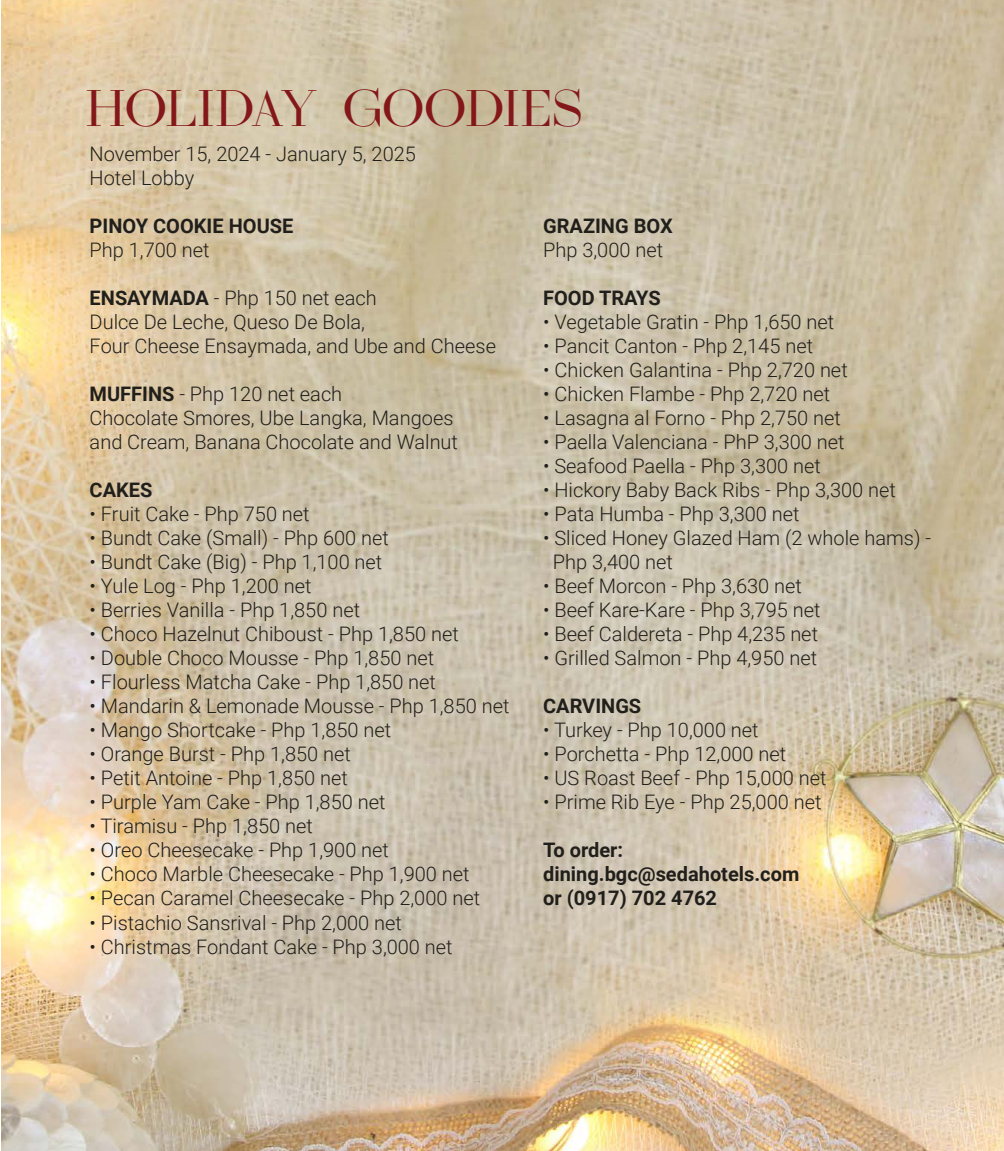
<style>
.page{position:relative;width:1004px;height:1151px;background:#fff}
.page>*{position:absolute;margin:0;border:0;box-sizing:border-box;transform-origin:0 0}
.t1{font:48px "Shamery";letter-spacing:-.02em;color:#841719}
.t2{font:300 20px/24px "Roboto";color:#211f1b}
.t3{font:700 20px/24px "Roboto";color:#211f1b}
.s1{font-weight:700}
</style>
<div class="page">
<img style="left:1px;top:0;width:1002px;height:1151px">
<h1 class="t1" style="left:85px;top:88px;width:499px">HOLIDAY GOODIES</h1>
<p class="t2" style="left:90px;top:142px;width:328px">November 15, 2024 - January 5, 2025<br>Hotel Lobby</p>
<p class="t3" style="left:90px;top:214px;width:205px">PINOY COOKIE HOUSE</p>
<p class="t2" style="left:90px;top:238px;width:121px">Php 1,700 net</p>
<p class="t2" style="left:90px;top:286px;width:408px"><span class="s1">ENSAYMADA</span> - Php 150 net each<br>Dulce De Leche, Queso De Bola,<br>Four Cheese Ensaymada, and Ube and Cheese</p>
<p class="t2" style="left:90px;top:382px;width:370px"><span class="s1">MUFFINS</span> - Php 120 net each<br>Chocolate Smores, Ube Langka, Mangoes and Cream, Banana Chocolate and Walnut</p>
<p class="t3" style="left:90px;top:478px;width:64px">CAKES</p>
<p class="t2" style="left:90px;top:502px;width:221px">• Fruit Cake - Php 750 net</p>
<p class="t2" style="left:90px;top:526px;width:301px">• Bundt Cake (Small) - Php 600 net</p>
<p class="t2" style="left:90px;top:550px;width:294px">• Bundt Cake (Big) - Php 1,100 net</p>
<p class="t2" style="left:90px;top:574px;width:223px">• Yule Log - Php 1,200 net</p>
<p class="t2" style="left:90px;top:598px;width:272px">• Berries Vanilla - Php 1,850 net</p>
<p class="t2" style="left:90px;top:622px;width:371px">• Choco Hazelnut Chiboust - Php 1,850 net</p>
<p class="t2" style="left:90px;top:646px;width:346px">• Double Choco Mousse - Php 1,850 net</p>
<p class="t2" style="left:90px;top:670px;width:348px">• Flourless Matcha Cake - Php 1,850 net</p>
<p class="t2" style="left:90px;top:694px;width:421px">• Mandarin &amp; Lemonade Mousse - Php 1,850 net</p>
<p class="t2" style="left:90px;top:718px;width:303px">• Mango Shortcake - Php 1,850 net</p>
<p class="t2" style="left:90px;top:742px;width:263px">• Orange Burst - Php 1,850 net</p>
<p class="t2" style="left:90px;top:766px;width:260px">• Petit Antoine - Php 1,850 net</p>
<p class="t2" style="left:90px;top:790px;width:297px">• Purple Yam Cake - Php 1,850 net</p>
<p class="t2" style="left:90px;top:814px;width:225px">• Tiramisu - Php 1,850 net</p>
<p class="t2" style="left:90px;top:838px;width:301px">• Oreo Cheesecake - Php 1,900 net</p>
<p class="t2" style="left:90px;top:862px;width:381px">• Choco Marble Cheesecake - Php 1,900 net</p>
<p class="t2" style="left:90px;top:886px;width:392px">• Pecan Caramel Cheesecake - Php 2,000 net</p>
<p class="t2" style="left:90px;top:910px;width:314px">• Pistachio Sansrival - Php 2,000 net</p>
<p class="t2" style="left:90px;top:934px;width:364px">• Christmas Fondant Cake - Php 3,000 net</p>
<p class="t3" style="left:543px;top:214px;width:131px">GRAZING BOX</p>
<p class="t2" style="left:543px;top:238px;width:121px">Php 3,000 net</p>
<p class="t3" style="left:543px;top:286px;width:119px">FOOD TRAYS</p>
<p class="t2" style="left:543px;top:310px;width:292px">• Vegetable Gratin - Php 1,650 net</p>
<p class="t2" style="left:543px;top:334px;width:271px">• Pancit Canton - Php 2,145 net</p>
<p class="t2" style="left:543px;top:358px;width:306px">• Chicken Galantina - Php 2,720 net</p>
<p class="t2" style="left:543px;top:382px;width:288px">• Chicken Flambe - Php 2,720 net</p>
<p class="t2" style="left:543px;top:406px;width:299px">• Lasagna al Forno - Php 2,750 net</p>
<p class="t2" style="left:543px;top:430px;width:303px">• Paella Valenciana - PhP 3,300 net</p>
<p class="t2" style="left:543px;top:454px;width:279px">• Seafood Paella - Php 3,300 net</p>
<p class="t2" style="left:543px;top:478px;width:354px">• Hickory Baby Back Ribs - Php 3,300 net</p>
<p class="t2" style="left:543px;top:502px;width:258px">• Pata Humba - Php 3,300 net</p>
<p class="t2" style="left:553px;top:526px;width:380px;text-indent:-10px">• Sliced Honey Glazed Ham (2 whole hams) -<br>Php 3,400 net</p>
<p class="t2" style="left:543px;top:574px;width:260px">• Beef Morcon - Php 3,630 net</p>
<p class="t2" style="left:543px;top:598px;width:279px">• Beef Kare-Kare - Php 3,795 net</p>
<p class="t2" style="left:543px;top:622px;width:276px">• Beef Caldereta - Php 4,235 net</p>
<p class="t2" style="left:543px;top:646px;width:275px">• Grilled Salmon - Php 4,950 net</p>
<p class="t3" style="left:543px;top:694px;width:100px">CARVINGS</p>
<p class="t2" style="left:543px;top:718px;width:217px">• Turkey - Php 10,000 net</p>
<p class="t2" style="left:543px;top:742px;width:244px">• Porchetta - Php 12,000 net</p>
<p class="t2" style="left:543px;top:766px;width:285px">• US Roast Beef - Php 15,000 net</p>
<p class="t2" style="left:543px;top:790px;width:280px">• Prime Rib Eye - Php 25,000 net</p>
<p class="t3" style="left:543px;top:838px;width:258px">To order: dining.bgc@sedahotels.com or (0917) 702 4762</p>
</div>
